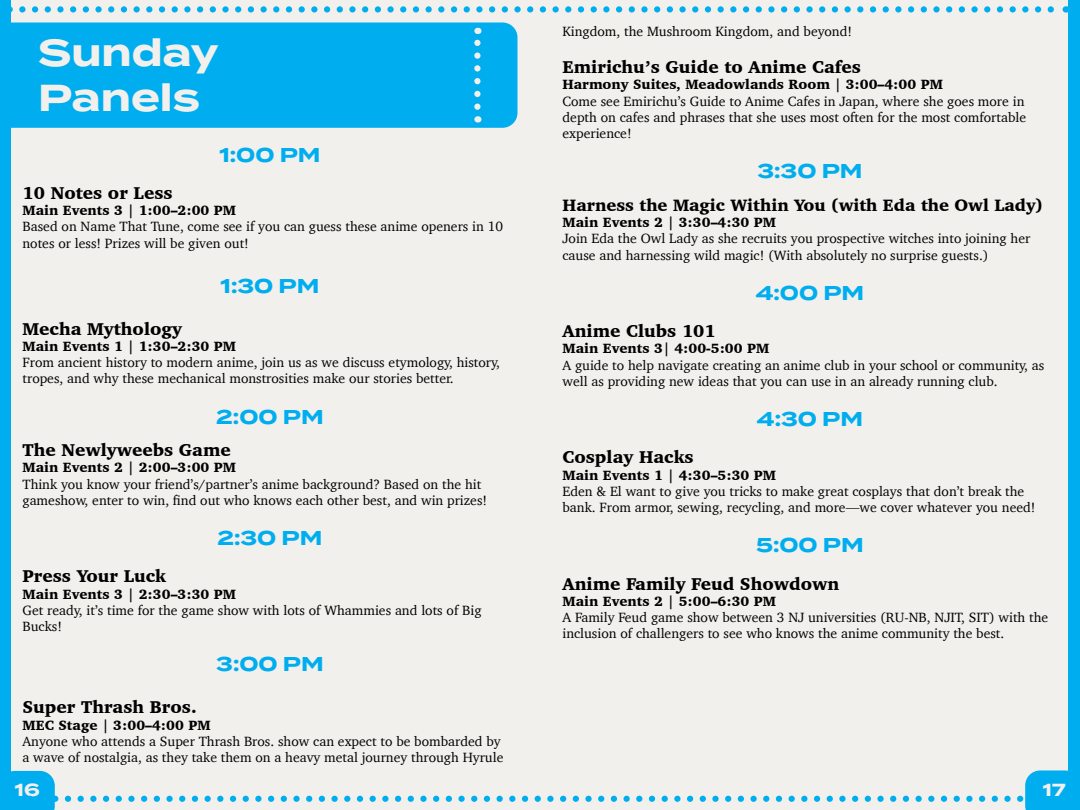
<style>
.page{position:relative;width:1080px;height:810px;background:#f2f0ed}
.page>*{position:absolute;margin:0;border:0;box-sizing:border-box;transform-origin:0 0}
.t1{font:700 37.5px/45px "Termina";color:#f2f0ed}
.t2{font:700 20px "Termina";color:#00aeef}
.t3{font:900 17.5px "Charter";color:#000}
.t4{font:700 17.5px "Termina";color:#f2f0ed}
.t5{font:900 16.88px "Charter";color:#000}
.t6{font:13.75px/16.2px "Charter";color:#000}
.t7{font:900 13.75px "Charter";color:#000}
</style>
<div class="page">
<div style="left:11px;top:22px;width:507px;height:106px;background:#00aeef"></div>
<div style="left:1069px;top:0;width:11px;height:810px;background:#00aeef"></div>
<svg style="left:11px;top:6px;width:1043px;height:7px"></svg>
<svg style="left:474px;top:28px;width:7px;height:79px"></svg>
<div style="left:0;top:0;width:11px;height:810px;background:#00aeef"></div>
<svg style="left:11px;top:770px;width:1058px;height:40px"></svg>
<h1 class="t1" style="left:38px;top:31px;width:182px">Sunday<br>Panels</h1>
<h2 class="t2" style="left:219px;top:140px;width:103px">1:00 PM</h2>
<p class="t3" style="left:22px;top:182px;width:152px">10 Notes or Less</p>
<p class="t7" style="left:22px;top:202px;width:215px">Main Events 3 | 1:00–2:00 PM</p>
<p class="t6" style="left:22px;top:218px;width:482px">Based on Name That Tune, come see if you can guess these anime openers in 10 notes or less! Prizes will be given out!</p>
<h2 class="t2" style="left:221px;top:271px;width:100px">1:30 PM</h2>
<p class="t3" style="left:22px;top:318px;width:161px">Mecha Mythology</p>
<p class="t7" style="left:22px;top:338px;width:215px">Main Events 1 | 1:30–2:30 PM</p>
<p class="t6" style="left:22px;top:354px;width:479px">From ancient history to modern anime, join us as we discuss etymology, history, tropes, and why these mechanical monstrosities make our stories better.</p>
<h2 class="t2" style="left:216px;top:402px;width:109px">2:00 PM</h2>
<p class="t3" style="left:22px;top:439px;width:210px">The Newlyweebs Game</p>
<p class="t7" style="left:22px;top:459px;width:215px">Main Events 2 | 2:00–3:00 PM</p>
<p class="t6" style="left:22px;top:476px;width:466px">Think you know your friend’s/partner’s anime background? Based on the hit gameshow, enter to win, find out who knows each other best, and win prizes!</p>
<h2 class="t2" style="left:217px;top:523px;width:107px">2:30 PM</h2>
<p class="t3" style="left:22px;top:566px;width:145px">Press Your Luck</p>
<p class="t7" style="left:22px;top:585px;width:215px">Main Events 3 | 2:30–3:30 PM</p>
<p class="t6" style="left:22px;top:602px;width:461px">Get ready, it’s time for the game show with lots of Whammies and lots of Big<br>Bucks!</p>
<h2 class="t2" style="left:216px;top:649px;width:109px">3:00 PM</h2>
<p class="t3" style="left:22px;top:697px;width:176px">Super Thrash Bros.</p>
<p class="t7" style="left:22px;top:716px;width:190px">MEC Stage | 3:00–4:00 PM</p>
<p class="t6" style="left:22px;top:733px;width:482px">Anyone who attends a Super Thrash Bros. show can expect to be bombarded by a wave of nostalgia, as they take them on a heavy metal journey through Hyrule</p>
<p class="t4" style="left:15px;top:776px;width:26px">16</p>
<p class="t6" style="left:562px;top:23px;width:291px">Kingdom, the Mushroom Kingdom, and beyond!</p>
<p class="t3" style="left:562px;top:56px;width:300px">Emirichu’s Guide to Anime Cafes</p>
<p class="t7" style="left:562px;top:76px;width:382px">Harmony Suites, Meadowlands Room | 3:00–4:00 PM</p>
<p class="t6" style="left:562px;top:93px;width:465px;text-align:justify">Come see Emirichu’s Guide to Anime Cafes in Japan, where she goes more in depth on cafes and phrases that she uses most often for the most comfortable experience!</p>
<h2 class="t2" style="left:757px;top:157px;width:107px">3:30 PM</h2>
<p class="t5" style="left:562px;top:195px;width:482px">Harness the Magic Within You (with Eda the Owl Lady)</p>
<p class="t7" style="left:562px;top:214px;width:215px">Main Events 2 | 3:30–4:30 PM</p>
<p class="t6" style="left:562px;top:230px;width:469px">Join Eda the Owl Lady as she recruits you prospective witches into joining her cause and harnessing wild magic! (With absolutely no surprise guests.)</p>
<h2 class="t2" style="left:756px;top:278px;width:110px">4:00 PM</h2>
<p class="t3" style="left:562px;top:320px;width:155px">Anime Clubs 101</p>
<p class="t7" style="left:562px;top:340px;width:208px">Main Events 3| 4:00-5:00 PM</p>
<p class="t6" style="left:562px;top:357px;width:483px">A guide to help navigate creating an anime club in your school or community, as well as providing new ideas that you can use in an already running club.</p>
<h2 class="t2" style="left:757px;top:404px;width:108px">4:30 PM</h2>
<p class="t3" style="left:562px;top:447px;width:133px">Cosplay Hacks</p>
<p class="t7" style="left:562px;top:466px;width:215px">Main Events 1 | 4:30–5:30 PM</p>
<p class="t6" style="left:562px;top:483px;width:475px">Eden &amp; El want to give you tricks to make great cosplays that don’t break the bank. From armor, sewing, recycling, and more—we cover whatever you need!</p>
<h2 class="t2" style="left:756px;top:531px;width:109px">5:00 PM</h2>
<p class="t3" style="left:562px;top:573px;width:278px">Anime Family Feud Showdown</p>
<p class="t7" style="left:562px;top:593px;width:215px">Main Events 2 | 5:00–6:30 PM</p>
<p class="t6" style="left:562px;top:609px;width:487px">A Family Feud game show between 3 NJ universities (RU-NB, NJIT, SIT) with the inclusion of challengers to see who knows the anime community the best.</p>
<p class="t4" style="left:1043px;top:776px;width:24px">17</p>
</div>
